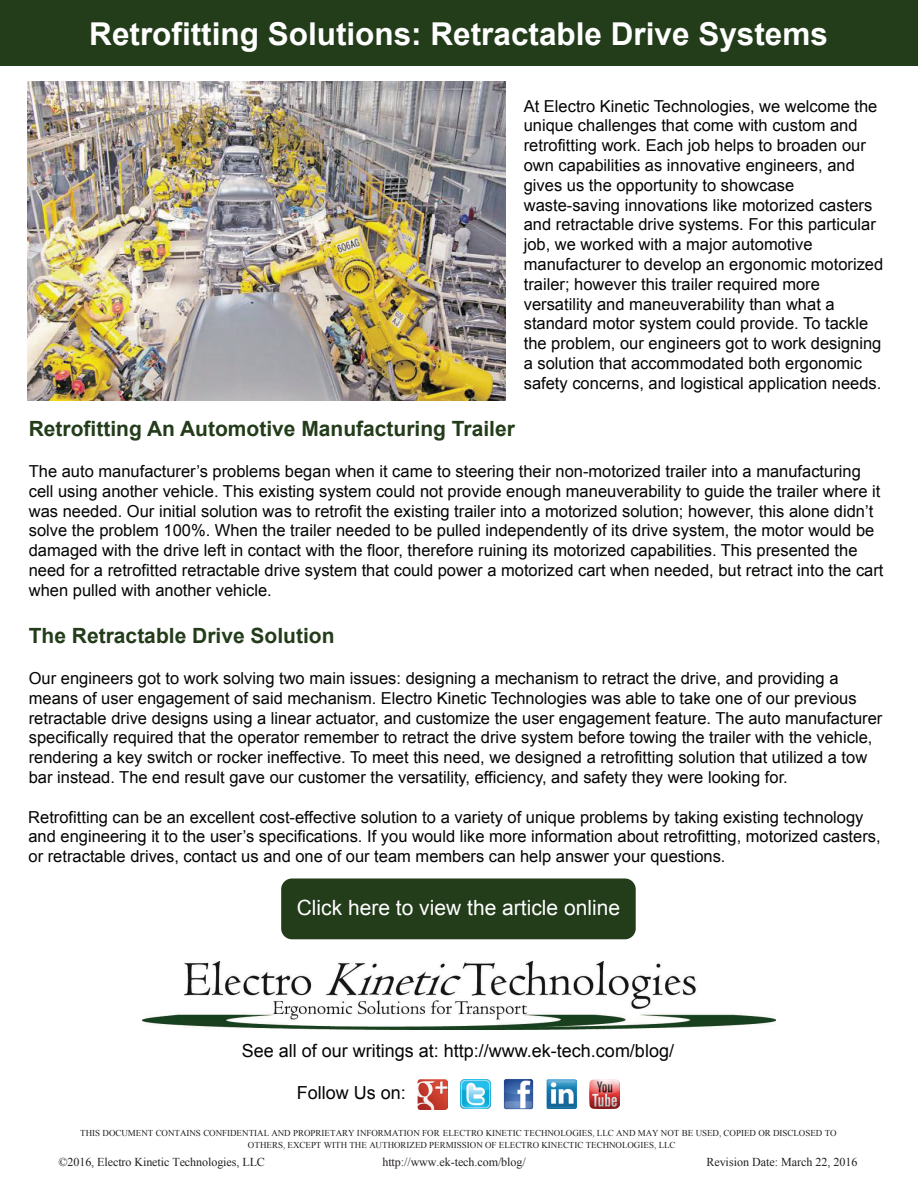
<style>
.page{position:relative;width:918px;height:1188px;background:#fff}
.page>*{position:absolute;margin:0;border:0;box-sizing:border-box;transform-origin:0 0}
.t1{font:700 31.5px "Arial";color:#fff}
.t2{font:700 21px "Arial";color:#233c1a}
.t3{font:21px "Arial";color:#fff}
.t4{font:18px "Arial";color:#040503}
.t5{font:16.5px/19.8px "Arial";color:#040503}
.t6{font:12px "Times New Roman";letter-spacing:-.005em;color:#231f20}
.t7{font:9px/11.9px "Times New Roman";color:#231f20}
</style>
<div class="page">
<img style="left:142px;top:961px;width:633px;height:68px">
<div style="left:0;top:0;width:918px;height:66px;background:#233c1a"></div>
<div style="left:281px;top:878px;width:355px;height:61px;background:#233c1a;border-radius:11px"></div>
<img style="left:417px;top:1079px;width:31px;height:30px">
<img style="left:547px;top:1080px;width:29px;height:29px">
<img style="left:589px;top:1080px;width:30px;height:29px">
<img style="left:503px;top:1079px;width:31px;height:31px">
<img style="left:461px;top:1080px;width:29px;height:29px">
<img style="left:27px;top:82px;width:479px;height:318px">
<h1 class="t1" style="left:89px;top:13px;width:740px">Retrofitting Solutions: Retractable Drive Systems</h1>
<p class="t5" style="left:524px;top:96px;width:361px">At Electro Kinetic Technologies, we welcome the unique challenges that come with custom and retrofitting work. Each job helps to broaden our own capabilities as innovative engineers, and gives us the opportunity to showcase waste-saving innovations like motorized casters and retractable drive systems. For this particular job, we worked with a major automotive manufacturer to develop an ergonomic motorized trailer; however this trailer required more versatility and maneuverability than what a standard motor system could provide. To tackle the problem, our engineers got to work designing a solution that accommodated both ergonomic safety concerns, and logistical application needs.</p>
<p class="t2" style="left:29px;top:414px;width:488px">Retrofitting An Automotive Manufacturing Trailer</p>
<p class="t5" style="left:29px;top:461px;width:856px">The auto manufacturer’s problems began when it came to steering their non-motorized trailer into a manufacturing cell using another vehicle. This existing system could not provide enough maneuverability to guide the trailer where it was needed. Our initial solution was to retrofit the existing trailer into a motorized solution; however, this alone didn’t solve the problem 100%. When the trailer needed to be pulled independently of its drive system, the motor would be damaged with the drive left in contact with the floor, therefore ruining its motorized capabilities. This presented the need for a retrofitted retractable drive system that could power a motorized cart when needed, but retract into the cart when pulled with another vehicle.</p>
<p class="t2" style="left:29px;top:621px;width:307px">The Retractable Drive Solution</p>
<p class="t5" style="left:29px;top:668px;width:855px">Our engineers got to work solving two main issues: designing a mechanism to retract the drive, and providing a means of user engagement of said mechanism. Electro Kinetic Technologies was able to take one of our previous retractable drive designs using a linear actuator, and customize the user engagement feature. The auto manufacturer specifically required that the operator remember to retract the drive system before towing the trailer with the vehicle, rendering a key switch or rocker ineffective. To meet this need, we designed a retrofitting solution that utilized a tow bar instead. The end result gave our customer the versatility, efficiency, and safety they were looking for.</p>
<p class="t5" style="left:28px;top:807px;width:854px">Retrofitting can be an excellent cost-effective solution to a variety of unique problems by taking existing technology and engineering it to the user’s specifications. If you would like more information about retrofitting, motorized casters, or retractable drives, contact us and one of our team members can help answer your questions.</p>
<p class="t3" style="left:297px;top:893px;width:325px">Click here to view the article online</p>
<p class="t4" style="left:242px;top:1039px;width:434px">See all of our writings at: http://www.ek-tech.com/blog/</p>
<p class="t4" style="left:297px;top:1081px;width:111px">Follow Us on:</p>
<p class="t7" style="left:248px;top:1127px;width:590px;text-indent:-168px">THIS DOCUMENT CONTAINS CONFIDENTIAL AND PROPRIETARY INFORMATION FOR ELECTRO KINETIC TECHNOLOGIES, LLC AND MAY NOT BE USED, COPIED OR DISCLOSED TO<br>OTHERS, EXCEPT WITH THE AUTHORIZED PERMISSION OF ELECTRO KINECTIC TECHNOLOGIES, LLC</p>
<p class="t6" style="left:58px;top:1154px;width:208px">©2016, Electro Kinetic Technologies, LLC</p>
<p class="t6" style="left:382px;top:1154px;width:145px">http://www.ek-tech.com/blog/</p>
<p class="t6" style="left:706px;top:1154px;width:153px">Revision Date: March 22, 2016</p>
</div>
